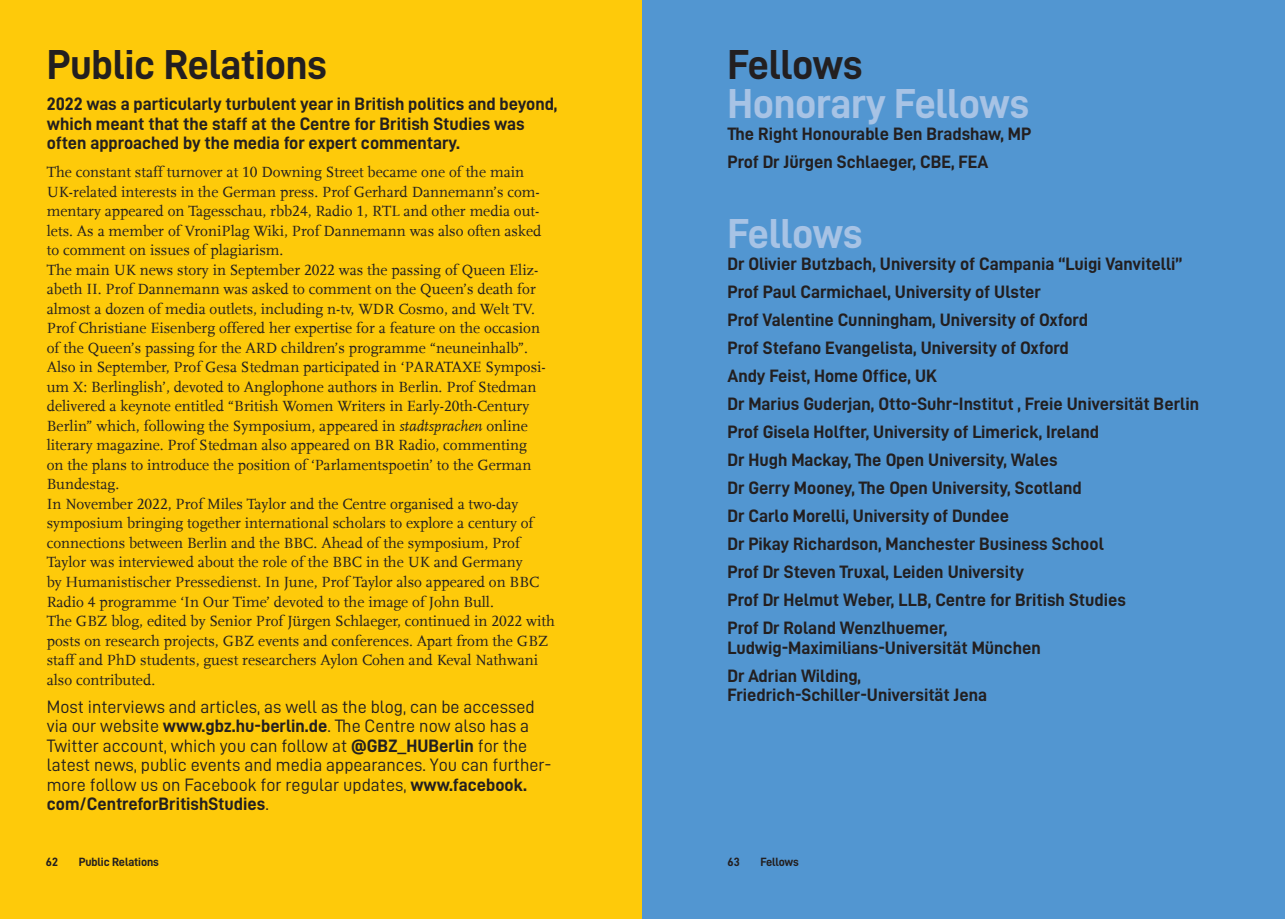
<style>
.page{position:relative;width:1285px;height:919px;background:#fff}
.page>*{position:absolute;margin:0;border:0;box-sizing:border-box;transform-origin:0 0}
.t1{font:42px "D DIN Bold";letter-spacing:-.01em;color:#231f20}
.t2{font:42px "D DIN Bold";letter-spacing:-.01em;color:#a7c3e5}
.Copy_DIN{font:18px/19.5px "D DIN Bold";color:#231f20}
.Copy_DIN-2{font:18px/19.5px "D DIN";color:#231f20}
.Copy{font:15.45px/19.5px "HU Scala LF";color:#231f20}
.t3{font:12px "D DIN Bold";letter-spacing:-.01em;color:#231f20}
.s1{font-style:italic}
.s2{font-family:"D DIN Bold"}
</style>
<div class="page">
<div style="left:0;top:0;width:1271px;height:918px;background:#feca0a"></div>
<div style="left:642px;top:0;width:642px;height:918px;background:#5296d1"></div>
<h1 class="t1" style="left:47px;top:41px;width:281px">Public Relations</h1>
<p class="Copy_DIN" style="left:47px;top:94px;width:512px">2022 was a particularly turbulent year in British politics and beyond, which meant that the staff at the Centre for British Studies was often approached by the media for expert commentary.</p>
<p class="Copy" style="left:47px;top:163px;width:496px">The constant staff turnover at 10 Downing Street became one of the main UK-related interests in the German press. Prof Gerhard Dannemann’s com&shy;mentary appeared on Tagesschau, rbb24, Radio 1, RTL and other media out&shy;lets. As a member of VroniPlag Wiki, Prof Dannemann was also often asked to comment on issues of plagiarism.</p>
<p class="Copy" style="left:47px;top:260px;width:500px">The main UK news story in September 2022 was the passing of Queen Eliz&shy;abeth II. Prof Dannemann was asked to comment on the Queen’s death for almost a dozen of media outlets, including n-tv, WDR Cosmo, and Welt TV.<br>Prof Christiane Eisenberg offered her expertise for a feature on the occasion of the Queen’s passing for the ARD children’s programme “neuneinhalb”.<br>Also in September, Prof Gesa Stedman participated in ‘PARATAXE Symposi&shy;um X: Berlinglish’, devoted to Anglophone authors in Berlin. Prof Stedman delivered a keynote entitled “British Women Writers in Early-20th-Century Berlin” which, following the Symposium, appeared in <span class="s1">stadtsprachen</span> online literary magazine. Prof Stedman also appeared on BR Radio, commenting on the plans to introduce the position of ‘Parlamentspoetin’ to the German Bundestag.</p>
<p class="Copy" style="left:47px;top:494px;width:494px">In November 2022, Prof Miles Taylor and the Centre organised a two-day symposium bringing together international scholars to explore a century of connections between Berlin and the BBC. Ahead of the symposium, Prof Taylor was interviewed about the role of the BBC in the UK and Germany by Humanistischer Pressedienst. In June, Prof Taylor also appeared on BBC Radio 4 programme ‘In Our Time’ devoted to the image of John Bull.</p>
<p class="Copy" style="left:47px;top:611px;width:509px">The GBZ blog, edited by Senior Prof Jürgen Schlaeger, continued in 2022 with posts on research projects, GBZ events and conferences. Apart from the GBZ staff and PhD students, guest researchers Aylon Cohen and Keval Nathwani also contributed.</p>
<p class="Copy_DIN-2" style="left:47px;top:696px;width:506px">Most interviews and articles, as well as the blog, can be accessed via our website <span class="s2">www.gbz.hu-berlin.de</span>. The Centre now also has a Twitter account, which you can follow at <span class="s2">@GBZ_HUBerlin</span> for the latest news, public events and media appearances. You can further&shy;more follow us on Facebook for regular updates, <span class="s2">www.facebook. com/CentreforBritishStudies</span>.</p>
<h1 class="t1" style="left:727px;top:41px;width:136px">Fellows</h1>
<h2 class="t2" style="left:727px;top:80px;width:303px">Honorary Fellows</h2>
<p class="Copy_DIN" style="left:727px;top:124px;width:305px">The Right Honourable Ben Bradshaw, MP</p>
<p class="Copy_DIN" style="left:727px;top:152px;width:262px">Prof Dr Jürgen Schlaeger, CBE, FEA</p>
<h2 class="t2" style="left:727px;top:210px;width:136px">Fellows</h2>
<p class="Copy_DIN" style="left:727px;top:254px;width:456px">Dr Olivier Butzbach, University of Campania “Luigi Vanvitelli”</p>
<p class="Copy_DIN" style="left:727px;top:282px;width:315px">Prof Paul Carmichael, University of Ulster</p>
<p class="Copy_DIN" style="left:727px;top:310px;width:362px">Prof Valentine Cunningham, University of Oxford</p>
<p class="Copy_DIN" style="left:727px;top:338px;width:343px">Prof Stefano Evangelista, University of Oxford</p>
<p class="Copy_DIN" style="left:727px;top:366px;width:211px">Andy Feist, Home Office, UK</p>
<p class="Copy_DIN" style="left:727px;top:394px;width:473px">Dr Marius Guderjan, Otto-Suhr-Institut , Freie Universität Berlin</p>
<p class="Copy_DIN" style="left:727px;top:422px;width:373px">Prof Gisela Holfter, University of Limerick, Ireland</p>
<p class="Copy_DIN" style="left:727px;top:450px;width:331px">Dr Hugh Mackay, The Open University, Wales</p>
<p class="Copy_DIN" style="left:727px;top:478px;width:355px">Dr Gerry Mooney, The Open University, Scotland</p>
<p class="Copy_DIN" style="left:727px;top:506px;width:283px">Dr Carlo Morelli, University of Dundee</p>
<p class="Copy_DIN" style="left:727px;top:534px;width:377px">Dr Pikay Richardson, Manchester Business School</p>
<p class="Copy_DIN" style="left:727px;top:562px;width:298px">Prof Dr Steven Truxal, Leiden University</p>
<p class="Copy_DIN" style="left:727px;top:590px;width:400px">Prof Dr Helmut Weber, LLB, Centre for British Studies</p>
<p class="Copy_DIN" style="left:727px;top:618px;width:314px">Prof Dr Roland Wenzlhuemer,<br>Ludwig-Maximilians-Universität München</p>
<p class="Copy_DIN" style="left:727px;top:665px;width:261px">Dr Adrian Wilding,<br>Friedrich-Schiller-Universität Jena</p>
<p class="t3" style="left:46px;top:855px;width:13px">62</p>
<p class="t3" style="left:79px;top:855px;width:81px">Public Relations</p>
<p class="t3" style="left:727px;top:855px;width:14px">63</p>
<p class="t3" style="left:760px;top:855px;width:40px">Fellows</p>
</div>
